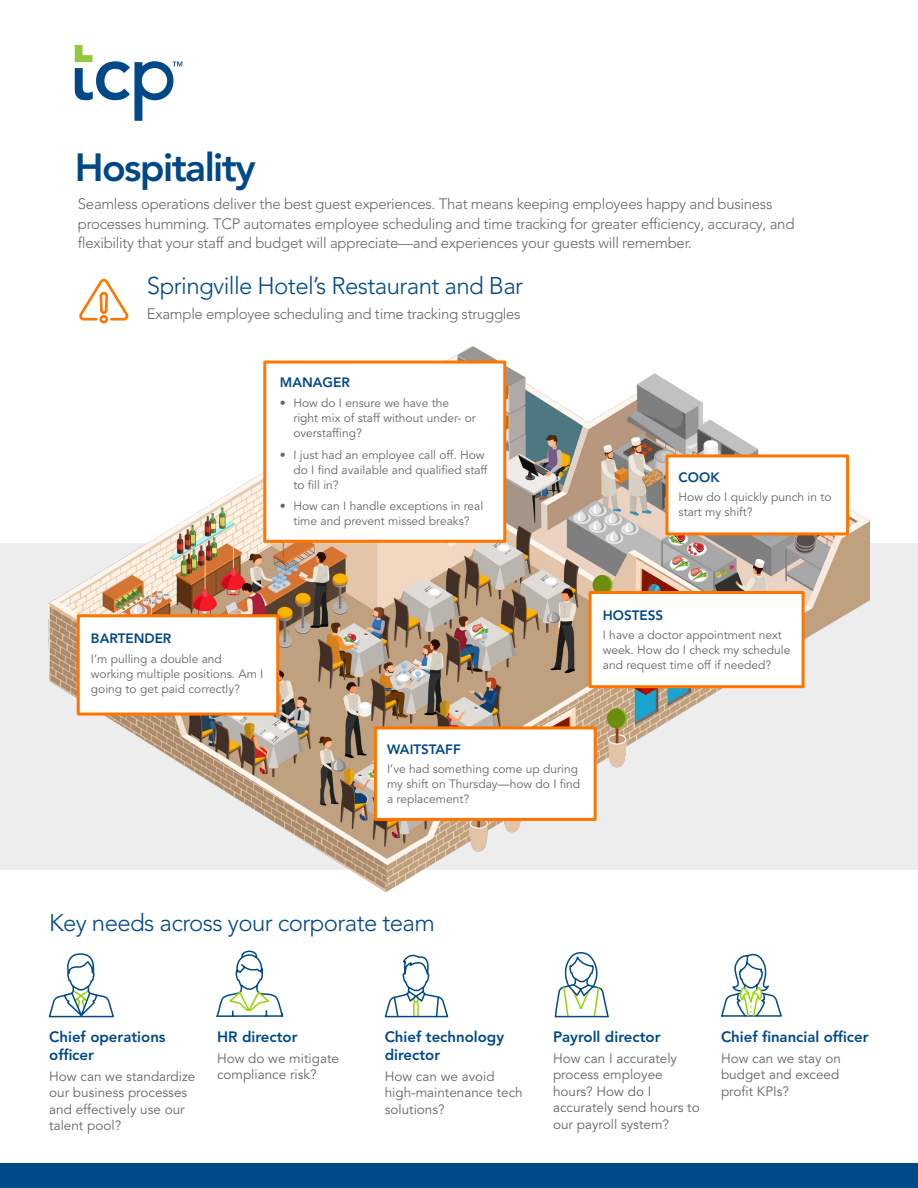
<style>
.page{position:relative;width:918px;height:1188px;background:#fff}
.page>*{position:absolute;margin:0;border:0;box-sizing:border-box;transform-origin:0 0}
.t1{font:800 39px "Avenir LT Pro";letter-spacing:-.04em;color:#004888}
.t2{font:300 24px "Avenir LT Pro";letter-spacing:-.025em;color:#004888}
.t3{font:300 15px/19.5px "Avenir LT Pro";letter-spacing:-.02em;color:#63666a}
.t4{font:800 15px/18px "Avenir LT Pro";color:#004989}
.t5{font:13.5px/16.5px "Avenir LT Pro";color:#63666a}
.t6{font:800 13.5px "Avenir LT Pro";color:#004989}
.t7{font:12px/15px "Avenir LT Pro";color:#63666a}
</style>
<div class="page">
<div style="left:0;top:1164px;width:918px;height:24px;background:#004989"></div>
<div style="left:0;top:543px;width:918px;height:327px;background:#ededee"></div>
<svg style="left:75px;top:45px;width:107px;height:76px"></svg>
<svg style="left:79px;top:278px;width:50px;height:46px"></svg>
<img style="left:48px;top:346px;width:822px;height:546px">
<div style="left:665px;top:454px;width:184px;height:81px;background:#fff;border:3px solid #ff7500"></div>
<div style="left:374px;top:726px;width:223px;height:95px;background:#fff;border:3px solid #ff7500"></div>
<div style="left:77px;top:614px;width:202px;height:102px;background:#fff;border:3px solid #ff7500"></div>
<div style="left:589px;top:591px;width:216px;height:97px;background:#fff;border:3px solid #ff7500"></div>
<svg style="left:48px;top:953px;width:66px;height:65px"></svg>
<div style="left:263px;top:361px;width:243px;height:182px;background:#fff;border:3px solid #ff7500"></div>
<svg style="left:216px;top:950px;width:68px;height:67px"></svg>
<svg style="left:554px;top:952px;width:55px;height:66px"></svg>
<hr style="left:556px;top:1016px;width:52px;height:1px;background:#004a8a">
<svg style="left:721px;top:953px;width:61px;height:64px"></svg>
<svg style="left:384px;top:954px;width:65px;height:64px"></svg>
<p class="t1" style="left:75px;top:144px;width:182px">Hospitality</p>
<p class="t3" style="left:78px;top:194px;width:718px">Seamless operations deliver the best guest experiences. That means keeping employees happy and business processes humming. TCP automates employee scheduling and time tracking for greater efficiency, accuracy, and flexibility that your staff and budget will appreciate—and experiences your guests will remember.</p>
<p class="t2" style="left:147px;top:271px;width:378px">Springville Hotel’s Restaurant and Bar</p>
<p class="t3" style="left:147px;top:305px;width:375px">Example employee scheduling and time tracking struggles</p>
<p class="t6" style="left:280px;top:375px;width:71px">MANAGER</p>
<p class="t7" style="left:293px;top:396px;width:184px;text-indent:-14px">• How do I ensure we have the right mix of staff without under- or overstaffing?</p>
<p class="t7" style="left:293px;top:447px;width:196px;text-indent:-14px">• I just had an employee call off. How do I find available and qualified staff to fill in?</p>
<p class="t7" style="left:280px;top:499px;width:205px;text-align:center">• How can I handle exceptions in real time and prevent missed breaks?</p>
<p class="t6" style="left:679px;top:469px;width:42px">COOK</p>
<p class="t7" style="left:679px;top:490px;width:154px">How do I quickly punch in to start my shift?</p>
<p class="t6" style="left:91px;top:630px;width:82px">BARTENDER</p>
<p class="t7" style="left:91px;top:651px;width:174px">I’m pulling a double and working multiple positions. Am I going to get paid correctly?</p>
<p class="t6" style="left:603px;top:607px;width:62px">HOSTESS</p>
<p class="t7" style="left:603px;top:628px;width:189px">I have a doctor appointment next week. How do I check my schedule and request time off if needed?</p>
<p class="t6" style="left:387px;top:741px;width:75px">WAITSTAFF</p>
<p class="t7" style="left:387px;top:762px;width:195px">I’ve had something come up during my shift on Thursday—how do I find a replacement?</p>
<p class="t2" style="left:49px;top:909px;width:387px">Key needs across your corporate team</p>
<p class="t4" style="left:49px;top:1028px;width:118px">Chief operations officer</p>
<p class="t5" style="left:49px;top:1068px;width:148px">How can we standardize our business processes and effectively use our talent pool?</p>
<p class="t4" style="left:217px;top:1028px;width:82px">HR director</p>
<p class="t5" style="left:217px;top:1050px;width:123px">How do we mitigate compliance risk?</p>
<p class="t4" style="left:385px;top:1028px;width:121px">Chief technology director</p>
<p class="t5" style="left:385px;top:1068px;width:140px">How can we avoid high-maintenance tech solutions?</p>
<p class="t4" style="left:553px;top:1028px;width:109px">Payroll director</p>
<p class="t5" style="left:553px;top:1050px;width:148px">How can I accurately process employee hours? How do I accurately send hours to our payroll system?</p>
<p class="t4" style="left:721px;top:1028px;width:149px">Chief financial officer</p>
<p class="t5" style="left:721px;top:1050px;width:122px">How can we stay on budget and exceed profit KPIs?</p>
</div>
